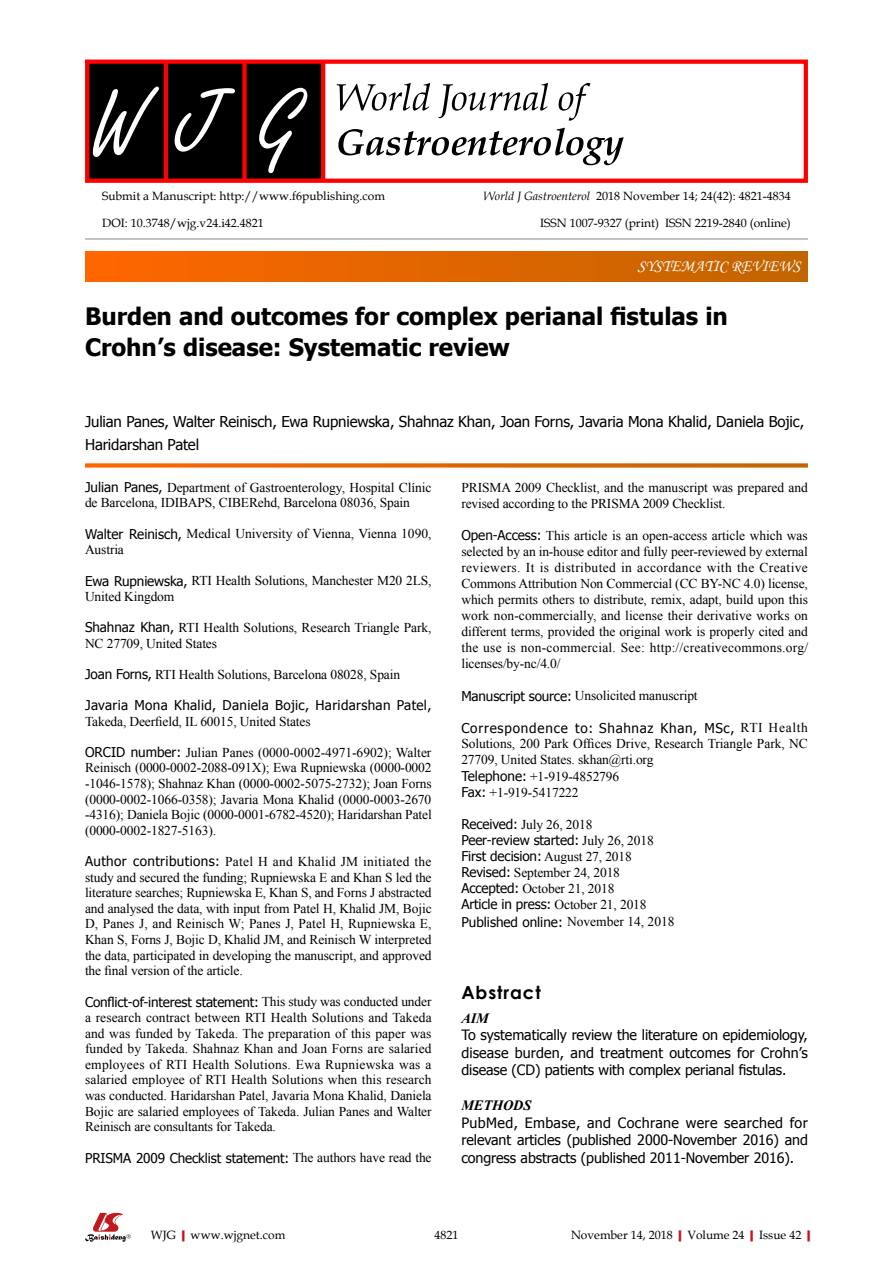
<style>
.page{position:relative;width:893px;height:1263px;background:#fff}
.page>*{position:absolute;margin:0;border:0;box-sizing:border-box;transform-origin:0 0}
.t1{font:700 24px/31.5px "Tahoma";color:#000}
.t2{font:700 18px "Century Gothic";letter-spacing:.05em;color:#000}
.t3{font:16.5px "Monotype Corsiva";color:#fff}
.t4{font:15px/22.5px "Tahoma";letter-spacing:-.01em;color:#000}
.t5{font:14.25px/17.5px "Tahoma";letter-spacing:-.005em;color:#000}
.t6{font:13.5px/15.6px "Times New Roman";letter-spacing:-.01em;color:#000}
.t7{font:13.5px/15.1px "Tahoma";letter-spacing:.025em;color:#000}
.t8{font:13.5px "Tahoma";letter-spacing:-.01em;color:#000}
.t9{font:12px "Book Antiqua";color:#000}
.s1{font-style:italic}
.s2{font-family:"Tahoma"}
.s3{font-family:"Times New Roman"}
.s4{font-family:"Times New Roman";font-weight:700;font-style:italic}
.s5{font-weight:700;color:#c01920}
</style>
<div class="page">
<div style="left:85px;top:252px;width:723px;height:29px;background:linear-gradient(to right,#f60,#c16500)"></div>
<hr style="left:85px;top:239px;width:723px;height:1px;background:#898989">
<div style="left:87px;top:61px;width:236px;height:121px;background:#000"></div>
<hr style="left:164px;top:61px;width:4px;height:121px;background:#f00">
<div style="left:242px;top:61px;width:5px;height:121px;background:#f00"></div>
<hr style="left:321px;top:61px;width:4px;height:121px;background:#f00">
<div style="left:85px;top:60px;width:723px;height:123px;border:4px solid #f00"></div>
<svg style="left:259px;top:88px;width:48px;height:85px"></svg>
<svg style="left:175px;top:88px;width:60px;height:64px"></svg>
<svg style="left:93px;top:87px;width:66px;height:70px"></svg>
<svg style="left:337px;top:83px;width:253px;height:38px"></svg>
<svg style="left:338px;top:128px;width:286px;height:37px"></svg>
<svg style="left:85px;top:463px;width:723px;height:5px;background:#e47c26"></svg>
<svg style="left:85px;top:1213px;width:46px;height:29px"></svg>
<p class="t9" style="left:102px;top:188px;width:284px">Submit a Manuscript: http://www.f6publishing.com</p>
<p class="t9" style="left:102px;top:215px;width:163px">DOI: 10.3748/wjg.v24.i42.4821</p>
<p class="t9" style="left:483px;top:188px;width:309px"><span class="s1">World J Gastroenterol</span> 2018 November 14; 24(42): 4821-4834</p>
<p class="t9" style="left:540px;top:215px;width:252px">ISSN 1007-9327 (print) ISSN 2219-2840 (online)</p>
<p class="t3" style="left:637px;top:256px;width:165px">SYSTEMATIC REVIEWS</p>
<p class="t1" style="left:85px;top:298px;width:644px">Burden and outcomes for complex perianal fistulas in<br>Crohn’s disease: Systematic review</p>
<p class="t4" style="left:85px;top:410px;width:721px">Julian Panes, Walter Reinisch, Ewa Rupniewska, Shahnaz Khan, Joan Forns, Javaria Mona Khalid, Daniela Bojic,<br>Haridarshan Patel</p>
<p class="t6" style="left:85px;top:479px;width:348px"><span class="s2">Julian Panes,</span> Department of Gastroenterology, Hospital Clínic de Barcelona, IDIBAPS, CIBERehd, Barcelona 08036, Spain</p>
<p class="t6" style="left:85px;top:526px;width:348px"><span class="s2">Walter Reinisch,</span> Medical University of Vienna, Vienna 1090,<br>Austria</p>
<p class="t6" style="left:85px;top:573px;width:348px"><span class="s2">Ewa Rupniewska,</span> RTI Health Solutions, Manchester M20 2LS,<br>United Kingdom</p>
<p class="t6" style="left:85px;top:619px;width:348px"><span class="s2">Shahnaz Khan,</span> RTI Health Solutions, Research Triangle Park,<br>NC 27709, United States</p>
<p class="t6" style="left:85px;top:666px;width:317px"><span class="s2">Joan Forns,</span> RTI Health Solutions, Barcelona 08028, Spain</p>
<p class="t7" style="left:85px;top:697px;width:348px">Javaria Mona Khalid, Daniela Bojic, Haridarshan Patel,<br><span class="s3">Takeda, Deerfield, IL 60015, United States</span></p>
<p class="t6" style="left:85px;top:744px;width:348px;text-align:justify"><span class="s2">ORCID number:</span> Julian Panes (0000-0002-4971-6902); Walter Reinisch (0000-0002-2088-091X); Ewa Rupniewska (0000-0002 -1046-1578); Shahnaz Khan (0000-0002-5075-2732); Joan Forns (0000-0002-1066-0358); Javaria Mona Khalid (0000-0003-2670 -4316); Daniela Bojic (0000-0001-6782-4520); Haridarshan Patel (0000-0002-1827-5163).</p>
<p class="t6" style="left:85px;top:853px;width:348px;text-align:justify"><span class="s2">Author contributions:</span> Patel H and Khalid JM initiated the study and secured the funding; Rupniewska E and Khan S led the literature searches; Rupniewska E, Khan S, and Forns J abstracted and analysed the data, with input from Patel H, Khalid JM, Bojic D, Panes J, and Reinisch W; Panes J, Patel H, Rupniewska E, Khan S, Forns J, Bojic D, Khalid JM, and Reinisch W interpreted the data, participated in developing the manuscript, and approved the final version of the article.</p>
<p class="t6" style="left:85px;top:994px;width:348px;text-align:justify"><span class="s2">Conflict-of-interest statement:</span> This study was conducted under a research contract between RTI Health Solutions and Takeda and was funded by Takeda. The preparation of this paper was funded by Takeda. Shahnaz Khan and Joan Forns are salaried employees of RTI Health Solutions. Ewa Rupniewska was a salaried employee of RTI Health Solutions when this research was conducted. Haridarshan Patel, Javaria Mona Khalid, Daniela Bojic are salaried employees of Takeda. Julian Panes and Walter Reinisch are consultants for Takeda.</p>
<p class="t8" style="left:85px;top:1149px;width:348px">PRISMA 2009 Checklist statement: <span class="s3">The authors have read the</span></p>
<p class="t6" style="left:461px;top:479px;width:348px;line-height:16px">PRISMA 2009 Checklist, and the manuscript was prepared and revised according to the PRISMA 2009 Checklist.</p>
<p class="t6" style="left:461px;top:527px;width:348px;line-height:16px;text-align:justify"><span class="s2">Open-Access:</span> This article is an open-access article which was selected by an in-house editor and fully peer-reviewed by external reviewers. It is distributed in accordance with the Creative Commons Attribution Non Commercial (CC BY-NC 4.0) license, which permits others to distribute, remix, adapt, build upon this work non-commercially, and license their derivative works on different terms, provided the original work is properly cited and the use is non-commercial. See: http://creativecommons.org/ licenses/by-nc/4.0/</p>
<p class="t6" style="left:461px;top:688px;width:238px"><span class="s2">Manuscript source:</span> Unsolicited manuscript</p>
<p class="t6" style="left:461px;top:720px;width:348px"><span class="s2">Correspondence to: Shahnaz Khan, MSc,</span> RTI Health Solutions, 200 Park Offices Drive, Research Triangle Park, NC 27709, United States. skhan@rti.org<br><span class="s2">Telephone:</span> +1-919-4852796<br><span class="s2">Fax:</span> +1-919-5417222</p>
<p class="t6" style="left:461px;top:816px;width:215px;line-height:16.4px"><span class="s2">Received:</span> July 26, 2018<br><span class="s2">Peer-review started:</span> July 26, 2018<br><span class="s2">First decision:</span> August 27, 2018<br><span class="s2">Revised:</span> September 24, 2018<br><span class="s2">Accepted:</span> October 21, 2018<br><span class="s2">Article in press:</span> October 21, 2018<br><span class="s2">Published online:</span> November 14, 2018</p>
<p class="t2" style="left:461px;top:979px;width:81px">Abstract</p>
<p class="t5" style="left:461px;top:1008px;width:348px"><span class="s4">AIM<br></span>To systematically review the literature on epidemiology, disease burden, and treatment outcomes for Crohn’s disease (CD) patients with complex perianal fistulas.</p>
<p class="t5" style="left:461px;top:1095px;width:348px"><span class="s4">METHODS<br></span>PubMed, Embase, and Cochrane were searched for relevant articles (published 2000-November 2016) and congress abstracts (published 2011-November 2016).</p>
<p class="t9" style="left:151px;top:1226px;width:136px">WJG<span class="s5">|</span>www.wjgnet.com</p>
<p class="t9" style="left:434px;top:1226px;width:25px">4821</p>
<p class="t9" style="left:571px;top:1226px;width:246px">November 14, 2018<span class="s5">|</span>Volume 24<span class="s5">|</span>Issue 42<span class="s5">|</span></p>
</div>
